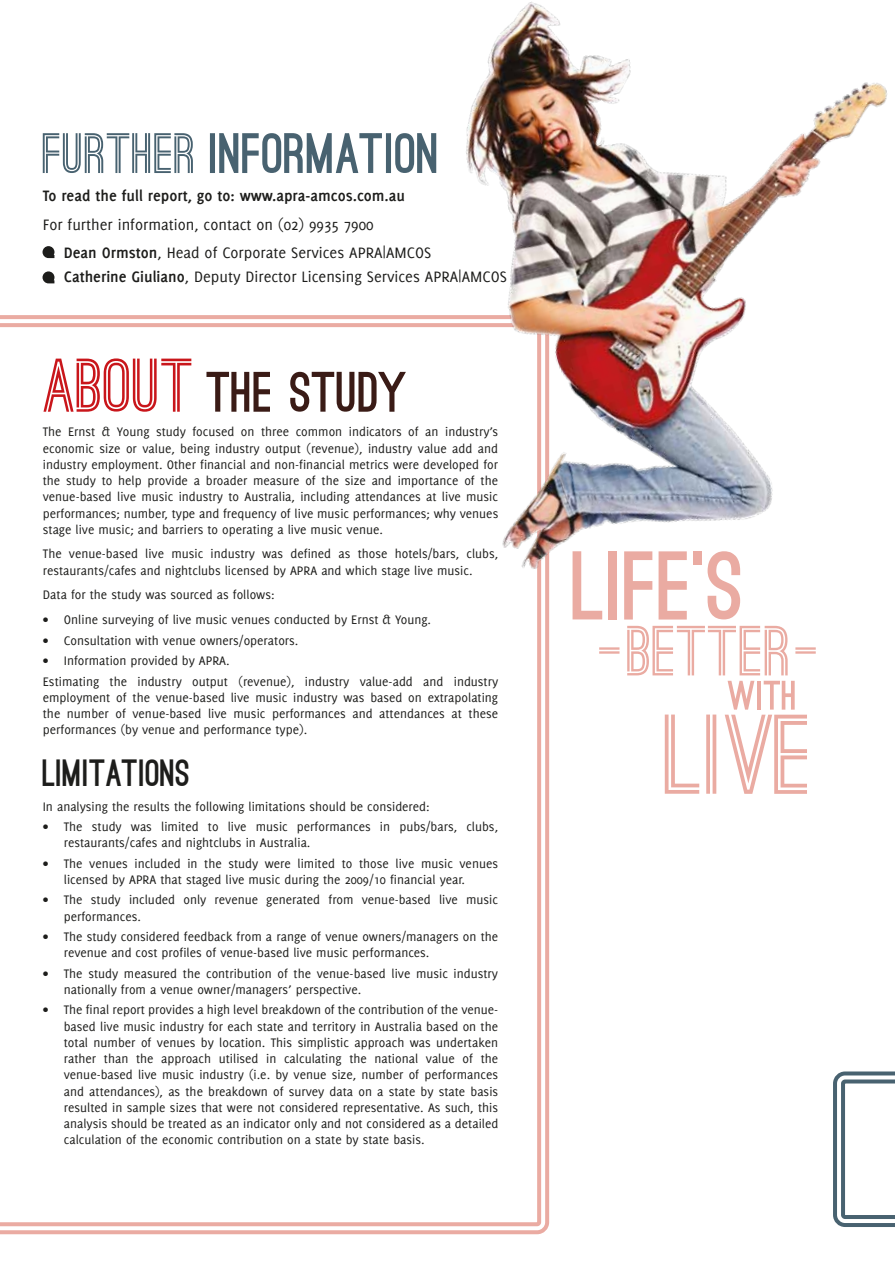
<style>
.page{position:relative;width:895px;height:1263px;background:#fff}
.page>*{position:absolute;margin:0;border:0;box-sizing:border-box;transform-origin:0 0}
.t1{font:900 54px "Ostrich Sans";color:#486270}
.t2{font:900 54px "Ostrich Sans";color:#3a1b16}
.t3{font:900 36px "Ostrich Sans";color:#1d1d1b}
.t4{font:16.5px/28.3px "Delicious";color:#1d1d1b}
.t5{font:700 16.5px "Delicious";color:#1d1d1b}
.t6{font:13.5px/16.2px "Delicious";color:#1d1d1b}
.s1{font-weight:700}
.s2{font-weight:700;font-size:72px;color:#c9161b}
</style>
<div class="page">
<svg style="left:0;top:315px;width:549px;height:918px"></svg>
<svg style="left:0;top:323px;width:541px;height:902px"></svg>
<svg style="left:833px;top:1071px;width:61px;height:155px"></svg>
<img style="left:335px;top:2px;width:552px;height:649px">
<hr style="left:599px;top:647px;width:20px;height:2px;background:#eaaba2">
<hr style="left:599px;top:651px;width:20px;height:2px;background:#eaaba2">
<hr style="left:795px;top:647px;width:20px;height:2px;background:#eaaba2">
<hr style="left:795px;top:651px;width:20px;height:2px;background:#eaaba2">
<svg style="left:627px;top:625px;width:179px;height:168px"></svg>
<svg style="left:572px;top:551px;width:30px;height:68px"></svg>
<div style="left:608px;top:551px;width:8px;height:68px;background:#eaaba2"></div>
<svg style="left:624px;top:551px;width:28px;height:68px"></svg>
<svg style="left:658px;top:551px;width:28px;height:68px"></svg>
<div style="left:692px;top:551px;width:9px;height:14px;background:#eaaba2"></div>
<svg style="left:707px;top:551px;width:33px;height:68px"></svg>
<svg style="left:42px;top:246px;width:12px;height:12px"></svg>
<svg style="left:42px;top:271px;width:12px;height:12px"></svg>
<h1 class="t1" style="left:43px;top:133px;width:399px"><span class="s1">FURTHER</span> INFORMATION</h1>
<p class="t5" style="left:43px;top:186px;width:364px">To read the full report, go to: www.apra-amcos.com.au</p>
<p class="t4" style="left:64px;top:210px;width:369px;text-indent:-21px">For further information, contact on (02) 9935 7900<br><span class="s1">Dean Ormston</span>, Head of Corporate Services APRA|AMCOS</p>
<p class="t4" style="left:64px;top:262px;width:444px"><span class="s1">Catherine Giuliano</span>, Deputy Director Licensing Services APRA|AMCOS</p>
<h1 class="t2" style="left:43px;top:371px;width:365px"><span class="s2">ABOUT</span> THE STUDY</h1>
<p class="t6" style="left:43px;top:423px;width:457px;text-align:justify">The Ernst &amp; Young study focused on three common indicators of an industry’s economic size or value, being industry output (revenue), industry value add and industry employment. Other financial and non-financial metrics were developed for the study to help provide a broader measure of the size and importance of the venue-based live music industry to Australia, including attendances at live music performances; number, type and frequency of live music performances; why venues stage live music; and barriers to operating a live music venue.</p>
<p class="t6" style="left:43px;top:545px;width:456px">The venue-based live music industry was defined as those hotels/bars, clubs, restaurants/cafes and nightclubs licensed by APRA and which stage live music.</p>
<p class="t6" style="left:43px;top:586px;width:233px">Data for the study was sourced as follows:</p>
<p class="t6" style="left:43px;top:611px;width:389px">• Online surveying of live music venues conducted by Ernst &amp; Young.</p>
<p class="t6" style="left:43px;top:631px;width:257px">• Consultation with venue owners/operators.</p>
<p class="t6" style="left:43px;top:650px;width:457px;line-height:20.4px">• Information provided by APRA.<br>Estimating the industry output (revenue), industry value-add and industry</p>
<p class="t6" style="left:43px;top:688px;width:456px;text-align:justify">employment of the venue-based live music industry was based on extrapolating the number of venue-based live music performances and attendances at these performances (by venue and performance type).</p>
<h2 class="t3" style="left:43px;top:759px;width:149px">LIMITATIONS</h2>
<p class="t6" style="left:43px;top:797px;width:388px">In analysing the results the following limitations should be considered:</p>
<p class="t6" style="left:64px;top:818px;width:435px;text-indent:-21px">• The study was limited to live music performances in pubs/bars, clubs, restaurants/cafes and nightclubs in Australia.</p>
<p class="t6" style="left:64px;top:854px;width:435px;text-indent:-21px">• The venues included in the study were limited to those live music venues licensed by APRA that staged live music during the 2009/10 financial year.</p>
<p class="t6" style="left:64px;top:891px;width:435px;text-indent:-21px">• The study included only revenue generated from venue-based live music performances.</p>
<p class="t6" style="left:64px;top:928px;width:436px;text-indent:-21px">• The study considered feedback from a range of venue owners/managers on the revenue and cost profiles of venue-based live music performances.</p>
<p class="t6" style="left:64px;top:964px;width:435px;text-indent:-21px">• The study measured the contribution of the venue-based live music industry nationally from a venue owner/managers’ perspective.</p>
<p class="t6" style="left:64px;top:1001px;width:436px;text-align:justify;text-indent:-21px">• The final report provides a high level breakdown of the contribution of the venue&shy;based live music industry for each state and territory in Australia based on the total number of venues by location. This simplistic approach was undertaken rather than the approach utilised in calculating the national value of the venue-based live music industry (i.e. by venue size, number of performances and attendances), as the breakdown of survey data on a state by state basis resulted in sample sizes that were not considered representative. As such, this analysis should be treated as an indicator only and not considered as a detailed calculation of the economic contribution on a state by state basis.</p>
</div>
